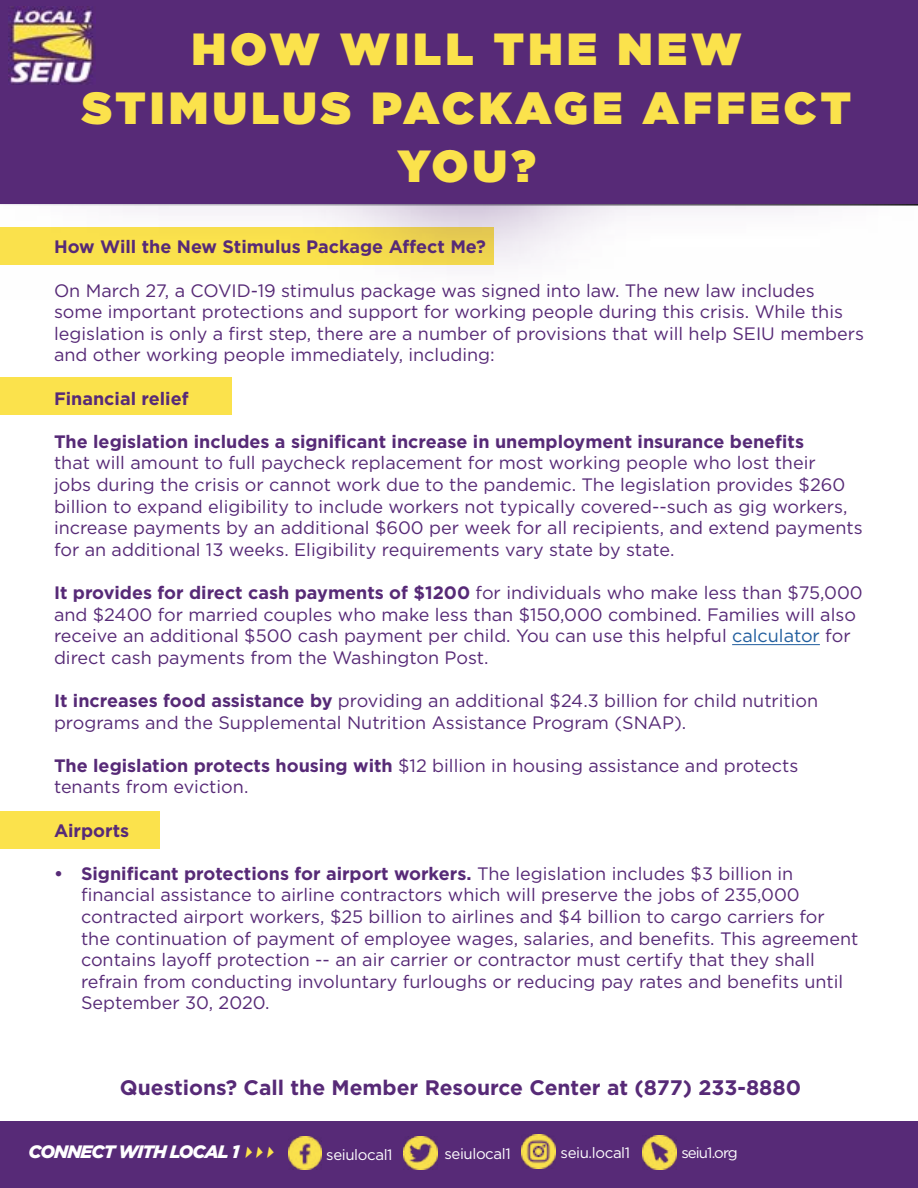
<style>
.page{position:relative;width:918px;height:1188px;background:#fff}
.page>*{position:absolute;margin:0;border:0;box-sizing:border-box;transform-origin:0 0}
.t1{font:900 45px/58.5px "Gotham";letter-spacing:.1em;color:#fbe24c;text-align:center}
.t2{font:700 21px "Gotham";color:#572a77}
.t3{font:18px/21.6px "Gotham";color:#572a77}
.t4{font:700 18px "Gotham";color:#572a77}
.t5{font:italic 900 18px "Gotham";letter-spacing:-.05em;color:#fff}
.t6{font:15px "Gotham";letter-spacing:-.025em;color:#fff}
.t7{font:15px "Gotham";letter-spacing:-.06em;color:#fff}
.s1{font-weight:700}
.s2{color:#215e9e}
.s3{color:#fbe24c}
</style>
<div class="page">
<div style="left:0;top:811px;width:160px;height:38px;background:#fbe24c"></div>
<div style="left:0;top:377px;width:231px;height:38px;background:#fbe24c"></div>
<div style="left:0;top:1121px;width:918px;height:67px;background:#572a77"></div>
<img style="left:288px;top:1136px;width:34px;height:34px">
<img style="left:404px;top:1136px;width:33px;height:34px">
<img style="left:521px;top:1135px;width:34px;height:34px">
<img style="left:642px;top:1135px;width:34px;height:34px">
<hr style="left:732px;top:644px;width:88px;height:1px;background:#215e9e">
<svg style="left:0;top:0;width:918px;height:268px;background:#7d5988"></svg>
<img style="left:8px;top:7px;width:87px;height:78px">
<h1 class="t1" style="left:82px;top:19px;width:770px">HOW WILL THE NEW<br>STIMULUS PACKAGE AFFECT<br>YOU?</h1>
<p class="t4" style="left:54px;top:235px;width:434px">How Will the New Stimulus Package Affect Me?</p>
<p class="t3" style="left:54px;top:279px;width:812px">On March 27, a COVID-19 stimulus package was signed into law. The new law includes some important protections and support for working people during this crisis. While this legislation is only a first step, there are a number of provisions that will help SEIU members and other working people immediately, including:</p>
<p class="t4" style="left:54px;top:386px;width:136px">Financial relief</p>
<p class="t4" style="left:54px;top:430px;width:752px">The legislation includes a significant increase in unemployment insurance benefits</p>
<p class="t3" style="left:54px;top:452px;width:810px">that will amount to full paycheck replacement for most working people who lost their<br>jobs during the crisis or cannot work due to the pandemic. The legislation provides $260 billion to expand eligibility to include workers not typically covered--such as gig workers, increase payments by an additional $600 per week for all recipients, and extend payments for an additional 13 weeks. Eligibility requirements vary state by state.</p>
<p class="t3" style="left:54px;top:581px;width:810px"><span class="s1">It provides for direct cash payments of $1200</span> for individuals who make less than $75,000 and $2400 for married couples who make less than $150,000 combined. Families will also receive an additional $500 cash payment per child. You can use this helpful <span class="s2">calculator</span> for direct cash payments from the Washington Post.</p>
<p class="t3" style="left:54px;top:689px;width:766px"><span class="s1">It increases food assistance by</span> providing an additional $24.3 billion for child nutrition programs and the Supplemental Nutrition Assistance Program (SNAP).</p>
<p class="t3" style="left:54px;top:754px;width:746px"><span class="s1">The legislation protects housing with</span> $12 billion in housing assistance and protects tenants from eviction.</p>
<p class="t4" style="left:54px;top:818px;width:77px">Airports</p>
<p class="t3" style="left:81px;top:862px;width:779px;text-indent:-27px"><span class="s1">• Significant protections for airport workers.</span> The legislation includes $3 billion in financial assistance to airline contractors which will preserve the jobs of 235,000 contracted airport workers, $25 billion to airlines and $4 billion to cargo carriers for<br>the continuation of payment of employee wages, salaries, and benefits. This agreement contains layoff protection -- an air carrier or contractor must certify that they shall refrain from conducting involuntary furloughs or reducing pay rates and benefits until September 30, 2020.</p>
<p class="t2" style="left:120px;top:1074px;width:683px">Questions? Call the Member Resource Center at (877) 233-8880</p>
<p class="t5" style="left:29px;top:1140px;width:254px">CONNECT WITH LOCAL 1<span class="s3">✔✔✔</span></p>
<p class="t6" style="left:326px;top:1145px;width:68px">seiulocal1</p>
<p class="t6" style="left:444px;top:1144px;width:68px">seiulocal1</p>
<p class="t6" style="left:561px;top:1143px;width:71px">seiu.local1</p>
<p class="t7" style="left:681px;top:1143px;width:58px">seiu1.org</p>
</div>
